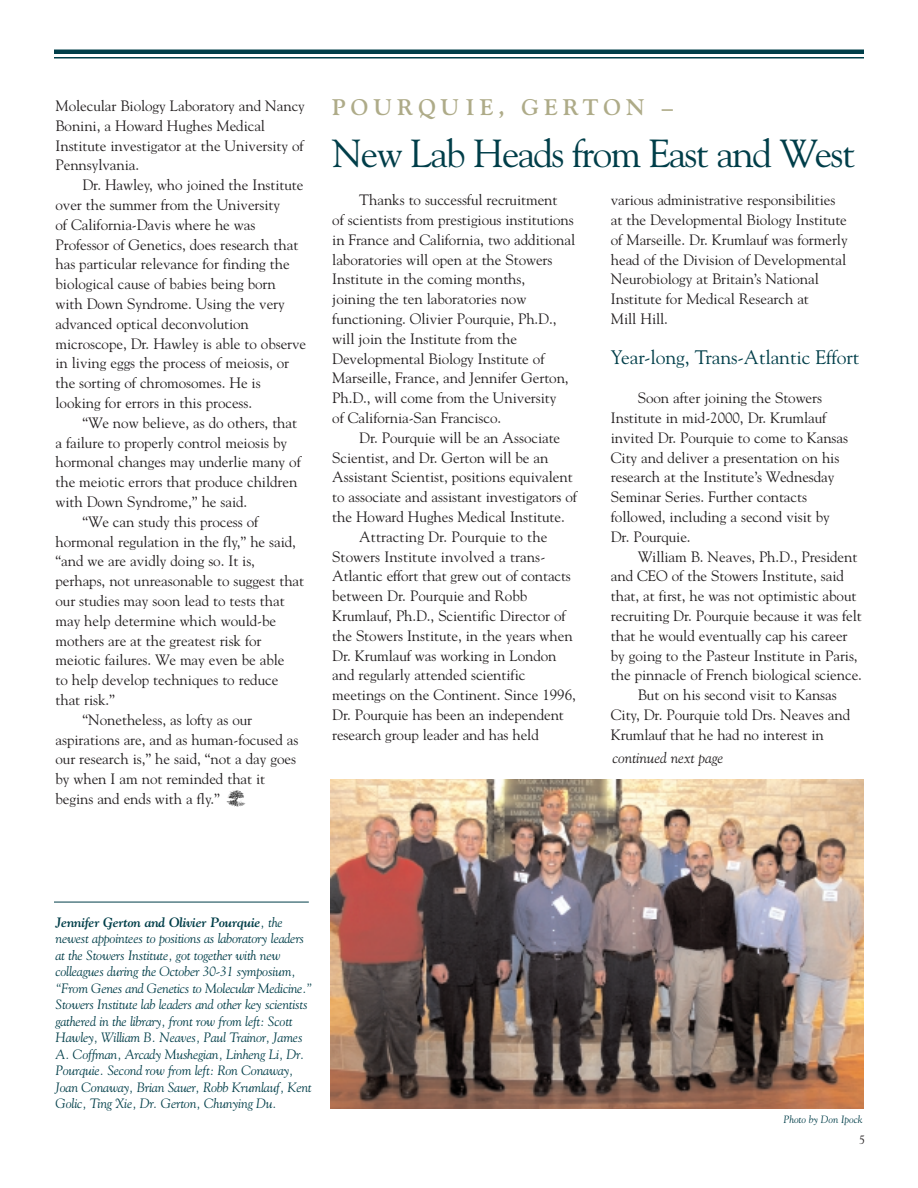
<style>
.page{position:relative;width:918px;height:1188px;background:#fff}
.page>*{position:absolute;margin:0;border:0;box-sizing:border-box;transform-origin:0 0}
.t1{font:39px "Goudy";letter-spacing:-.04em;color:#003e49}
.t2{font:700 22.5px "Goudy";letter-spacing:.22em;color:#aeab88}
.t3{font:19.5px "Goudy";letter-spacing:-.005em;color:#003e49}
.t4{font:15px/19.8px "Goudy";letter-spacing:-.005em;color:#231f20}
.t5{font:italic 15px "Goudy";letter-spacing:-.005em;color:#231f20}
.t6{font:italic 13.5px/16.5px "Goudy";letter-spacing:-.015em;color:#003e49}
.t7{font:12px "Goudy";color:#231f20}
.t8{font:italic 10.5px "Goudy";letter-spacing:-.005em;color:#003e49}
.s1{font-weight:700}
</style>
<div class="page">
<hr style="left:54px;top:50px;width:810px;height:4px;background:#003e49">
<hr style="left:54px;top:57px;width:810px;height:1px;background:#003e49">
<img style="left:226px;top:791px;width:20px;height:16px">
<hr style="left:54px;top:902px;width:255px;height:1px;background:#003e49">
<img style="left:331px;top:779px;width:533px;height:330px">
<p class="t4" style="left:56px;top:97px;width:251px">Molecular Biology Laboratory and Nancy Bonini, a Howard Hughes Medical Institute investigator at the University of Pennsylvania.</p>
<p class="t4" style="left:56px;top:176px;width:252px;text-indent:27px">Dr. Hawley, who joined the Institute over the summer from the University<br>of California-Davis where he was Professor of Genetics, does research that has particular relevance for finding the biological cause of babies being born with Down Syndrome. Using the very advanced optical deconvolution microscope, Dr. Hawley is able to observe in living eggs the process of meiosis, or the sorting of chromosomes. He is looking for errors in this process.</p>
<p class="t4" style="left:82px;top:414px;width:216px">“We now believe, as do others, that</p>
<p class="t4" style="left:56px;top:434px;width:233px">a failure to properly control meiosis by</p>
<p class="t4" style="left:56px;top:453px;width:247px">hormonal changes may underlie many of</p>
<p class="t4" style="left:56px;top:473px;width:243px">the meiotic errors that produce children</p>
<p class="t4" style="left:56px;top:493px;width:193px">with Down Syndrome,” he said.</p>
<p class="t4" style="left:82px;top:513px;width:177px">“We can study this process of</p>
<p class="t4" style="left:55px;top:533px;width:242px">hormonal regulation in the fly,” he said,</p>
<p class="t4" style="left:55px;top:552px;width:201px">“and we are avidly doing so. It is,</p>
<p class="t4" style="left:55px;top:572px;width:250px">perhaps, not unreasonable to suggest that</p>
<p class="t4" style="left:55px;top:592px;width:231px">our studies may soon lead to tests that</p>
<p class="t4" style="left:55px;top:612px;width:222px">may help determine which would-be</p>
<p class="t4" style="left:55px;top:632px;width:208px">mothers are at the greatest risk for</p>
<p class="t4" style="left:55px;top:651px;width:231px">meiotic failures. We may even be able</p>
<p class="t4" style="left:55px;top:671px;width:224px">to help develop techniques to reduce</p>
<p class="t4" style="left:55px;top:691px;width:61px">that risk.”</p>
<p class="t4" style="left:82px;top:711px;width:171px">“Nonetheless, as lofty as our</p>
<p class="t4" style="left:55px;top:731px;width:244px">aspirations are, and as human-focused as</p>
<p class="t4" style="left:55px;top:750px;width:242px">our research is,” he said, “not a day goes</p>
<p class="t4" style="left:55px;top:770px;width:211px">by when I am not reminded that it</p>
<p class="t4" style="left:55px;top:790px;width:166px">begins and ends with a fly.”</p>
<h2 class="t2" style="left:332px;top:99px;width:342px">POURQUIE, GERTON –</h2>
<h1 class="t1" style="left:332px;top:138px;width:524px">New Lab Heads from East and West</h1>
<p class="t4" style="left:332px;top:191px;width:245px;text-indent:27px">Thanks to successful recruitment<br>of scientists from prestigious institutions in France and California, two additional laboratories will open at the Stowers Institute in the coming months,<br>joining the ten laboratories now functioning. Olivier Pourquie, Ph.D., will join the Institute from the Developmental Biology Institute of Marseille, France, and Jennifer Gerton, Ph.D., will come from the University<br>of California-San Francisco.</p>
<p class="t4" style="left:359px;top:429px;width:203px">Dr. Pourquie will be an Associate</p>
<p class="t4" style="left:332px;top:449px;width:218px">Scientist, and Dr. Gerton will be an</p>
<p class="t4" style="left:332px;top:468px;width:242px">Assistant Scientist, positions equivalent</p>
<p class="t4" style="left:332px;top:488px;width:246px">to associate and assistant investigators of</p>
<p class="t4" style="left:332px;top:508px;width:234px">the Howard Hughes Medical Institute.</p>
<p class="t4" style="left:359px;top:528px;width:190px">Attracting Dr. Pourquie to the</p>
<p class="t4" style="left:332px;top:548px;width:215px">Stowers Institute involved a trans-</p>
<p class="t4" style="left:332px;top:567px;width:240px">Atlantic effort that grew out of contacts</p>
<p class="t4" style="left:332px;top:587px;width:197px">between Dr. Pourquie and Robb</p>
<p class="t4" style="left:332px;top:607px;width:235px">Krumlauf, Ph.D., Scientific Director of</p>
<p class="t4" style="left:332px;top:627px;width:242px">the Stowers Institute, in the years when</p>
<p class="t4" style="left:332px;top:647px;width:226px">Dr. Krumlauf was working in London</p>
<p class="t4" style="left:332px;top:666px;width:195px">and regularly attended scientific</p>
<p class="t4" style="left:332px;top:686px;width:245px">meetings on the Continent. Since 1996,</p>
<p class="t4" style="left:332px;top:706px;width:233px">Dr. Pourquie has been an independent</p>
<p class="t4" style="left:332px;top:726px;width:208px">research group leader and has held</p>
<p class="t4" style="left:611px;top:191px;width:238px">various administrative responsibilities at the Developmental Biology Institute of Marseille. Dr. Krumlauf was formerly head of the Division of Developmental Neurobiology at Britain’s National Institute for Medical Research at<br>Mill Hill.</p>
<h3 class="t3" style="left:611px;top:349px;width:250px">Year-long, Trans-Atlantic Effort</h3>
<p class="t4" style="left:611px;top:389px;width:239px;text-indent:27px">Soon after joining the Stowers Institute in mid-2000, Dr. Krumlauf invited Dr. Pourquie to come to Kansas City and deliver a presentation on his research at the Institute’s Wednesday Seminar Series. Further contacts followed, including a second visit by Dr. Pourquie.</p>
<p class="t4" style="left:638px;top:548px;width:221px">William B. Neaves, Ph.D., President</p>
<p class="t4" style="left:611px;top:567px;width:235px">and CEO of the Stowers Institute, said</p>
<p class="t4" style="left:611px;top:587px;width:247px">that, at first, he was not optimistic about</p>
<p class="t4" style="left:611px;top:607px;width:253px">recruiting Dr. Pourquie because it was felt</p>
<p class="t4" style="left:611px;top:627px;width:238px">that he would eventually cap his career</p>
<p class="t4" style="left:611px;top:647px;width:248px">by going to the Pasteur Institute in Paris,</p>
<p class="t4" style="left:611px;top:666px;width:253px">the pinnacle of French biological science.</p>
<p class="t4" style="left:638px;top:686px;width:200px">But on his second visit to Kansas</p>
<p class="t4" style="left:611px;top:706px;width:241px">City, Dr. Pourquie told Drs. Neaves and</p>
<p class="t4" style="left:611px;top:726px;width:214px">Krumlauf that he had no interest in</p>
<p class="t5" style="left:612px;top:752px;width:113px">continued next page</p>
<p class="t6" style="left:55px;top:915px;width:258px"><span class="s1">Jennifer Gerton and Olivier Pourquie</span>, the newest appointees to positions as laboratory leaders at the Stowers Institute, got together with new colleagues during the October 30-31 symposium, “From Genes and Genetics to Molecular Medicine.” Stowers Institute lab leaders and other key scientists gathered in the library, front row from left: Scott Hawley, William B. Neaves, Paul Trainor, James A. Coffman, Arcady Mushegian, Linheng Li, Dr.<br>Pourquie. Second row from left: Ron Conaway, Joan Conaway, Brian Sauer, Robb Krumlauf, Kent Golic, Ting Xie, Dr. Gerton, Chunying Du.</p>
<p class="t8" style="left:784px;top:1116px;width:80px">Photo by Don Ipock</p>
<p class="t7" style="left:859px;top:1135px;width:7px">5</p>
</div>
